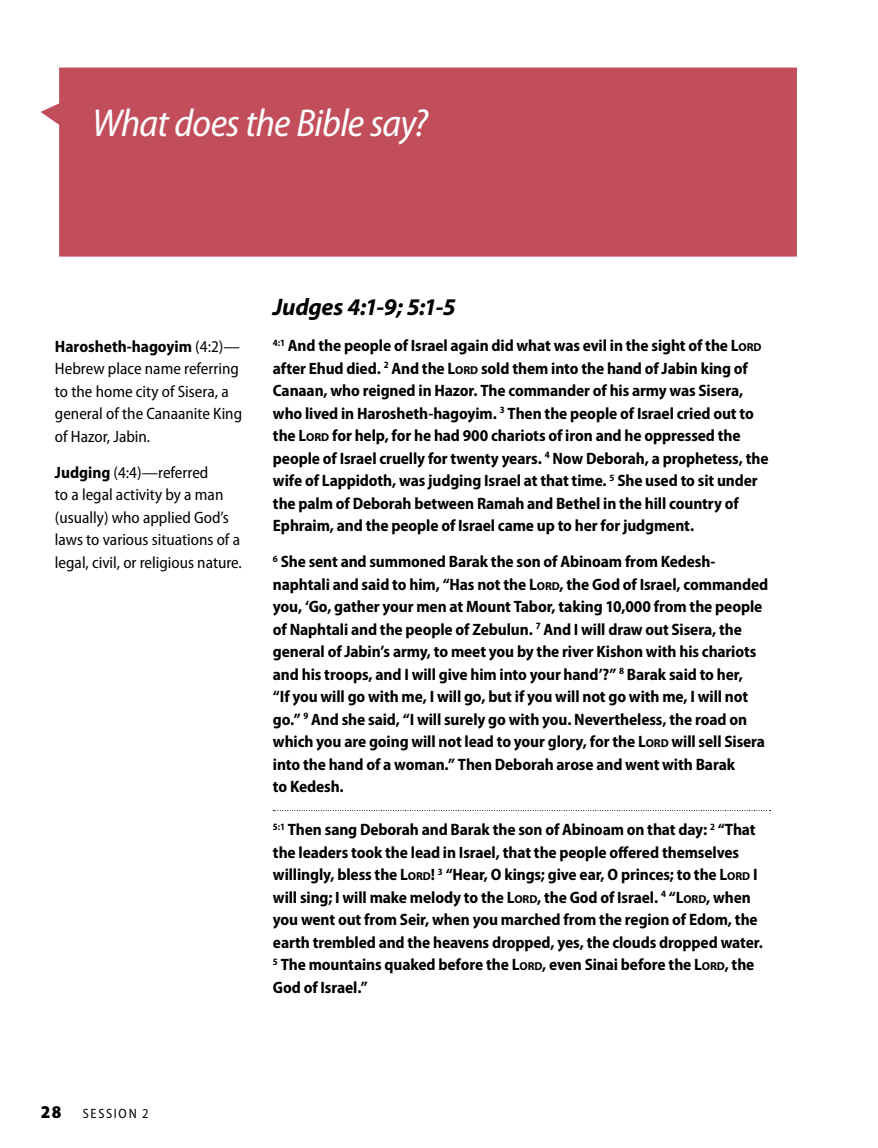
<style>
.page{position:relative;width:878px;height:1148px;background:#fff}
.page>*{position:absolute;margin:0;border:0;box-sizing:border-box;transform-origin:0 0}
.t1{font:italic semi-condensed 39px "Myriad Pro";letter-spacing:-.02em;color:#fff}
.t2{font:italic 700 24px "Myriad Pro";letter-spacing:-.01em;color:#000}
.t3{font:900 semi-condensed 18px "Myriad Pro";color:#000}
.t4{font:700 semi-condensed 16.5px/22.5px "Myriad Pro";letter-spacing:-.005em;color:#000}
.t5{font:semi-condensed 16.5px/22.5px "Myriad Pro";color:#000}
.t6{font:semi-condensed 13.5px "Myriad Pro";letter-spacing:.13em;color:#000}
.s1{font-weight:700}
.s2{font-stretch:normal;font-size:11.55px}
</style>
<div class="page">
<svg style="left:273px;top:810px;width:497px;height:1px"></svg>
<div style="left:41px;top:68px;width:756px;height:188px;background:#c24e5c"></div>
<h1 class="t1" style="left:92px;top:102px;width:337px">What does the Bible say?</h1>
<p class="t5" style="left:55px;top:335px;width:189px"><span class="s1">Harosheth-hagoyim</span> (4:2)—<br>Hebrew place name referring to the home city of Sisera, a general of the Canaanite King of Hazor, Jabin.</p>
<p class="t5" style="left:55px;top:461px;width:188px"><span class="s1">Judging</span> (4:4)—referred<br>to a legal activity by a man (usually) who applied God’s laws to various situations of a legal, civil, or religious nature.</p>
<h2 class="t2" style="left:273px;top:291px;width:184px">Judges 4:1-9; 5:1-5</h2>
<p class="t4" style="left:273px;top:334px;width:497px"><sup>4:1</sup> And the people of Israel again did what was evil in the sight of the L<span class="s2">ORD </span>after Ehud died. <sup>2</sup> And the L<span class="s2">ORD</span> sold them into the hand of Jabin king of Canaan, who reigned in Hazor. The commander of his army was Sisera, who lived in Harosheth-hagoyim. <sup>3</sup> Then the people of Israel cried out to the L<span class="s2">ORD</span> for help, for he had 900 chariots of iron and he oppressed the people of Israel cruelly for twenty years. <sup>4</sup> Now Deborah, a prophetess, the wife of Lappidoth, was judging Israel at that time. <sup>5</sup> She used to sit under the palm of Deborah between Ramah and Bethel in the hill country of Ephraim, and the people of Israel came up to her for judgment.</p>
<p class="t4" style="left:273px;top:550px;width:497px"><sup>6</sup> She sent and summoned Barak the son of Abinoam from Kedesh&shy;naphtali and said to him, “Has not the L<span class="s2">ORD</span>, the God of Israel, commanded you, ‘Go, gather your men at Mount Tabor, taking 10,000 from the people of Naphtali and the people of Zebulun. <sup>7</sup> And I will draw out Sisera, the general of Jabin’s army, to meet you by the river Kishon with his chariots and his troops, and I will give him into your hand’?” <sup>8</sup> Barak said to her,<br>“If you will go with me, I will go, but if you will not go with me, I will not go.” <sup>9</sup> And she said, “I will surely go with you. Nevertheless, the road on which you are going will not lead to your glory, for the L<span class="s2">ORD</span> will sell Sisera into the hand of a woman.” Then Deborah arose and went with Barak<br>to Kedesh.</p>
<p class="t4" style="left:273px;top:818px;width:491px"><sup>5:1</sup> Then sang Deborah and Barak the son of Abinoam on that day: <sup>2</sup> “That the leaders took the lead in Israel, that the people offered themselves willingly, bless the L<span class="s2">ORD</span>! <sup>3</sup> “Hear, O kings; give ear, O princes; to the L<span class="s2">ORD</span> I will sing; I will make melody to the L<span class="s2">ORD</span>, the God of Israel. <sup>4</sup> “L<span class="s2">ORD</span>, when you went out from Seir, when you marched from the region of Edom, the earth trembled and the heavens dropped, yes, the clouds dropped water.<br><sup>5</sup> The mountains quaked before the L<span class="s2">ORD</span>, even Sinai before the L<span class="s2">ORD</span>, the God of Israel.”</p>
<p class="t3" style="left:40px;top:1102px;width:22px">28</p>
<p class="t6" style="left:83px;top:1106px;width:67px">Sess ion 2</p>
</div>
